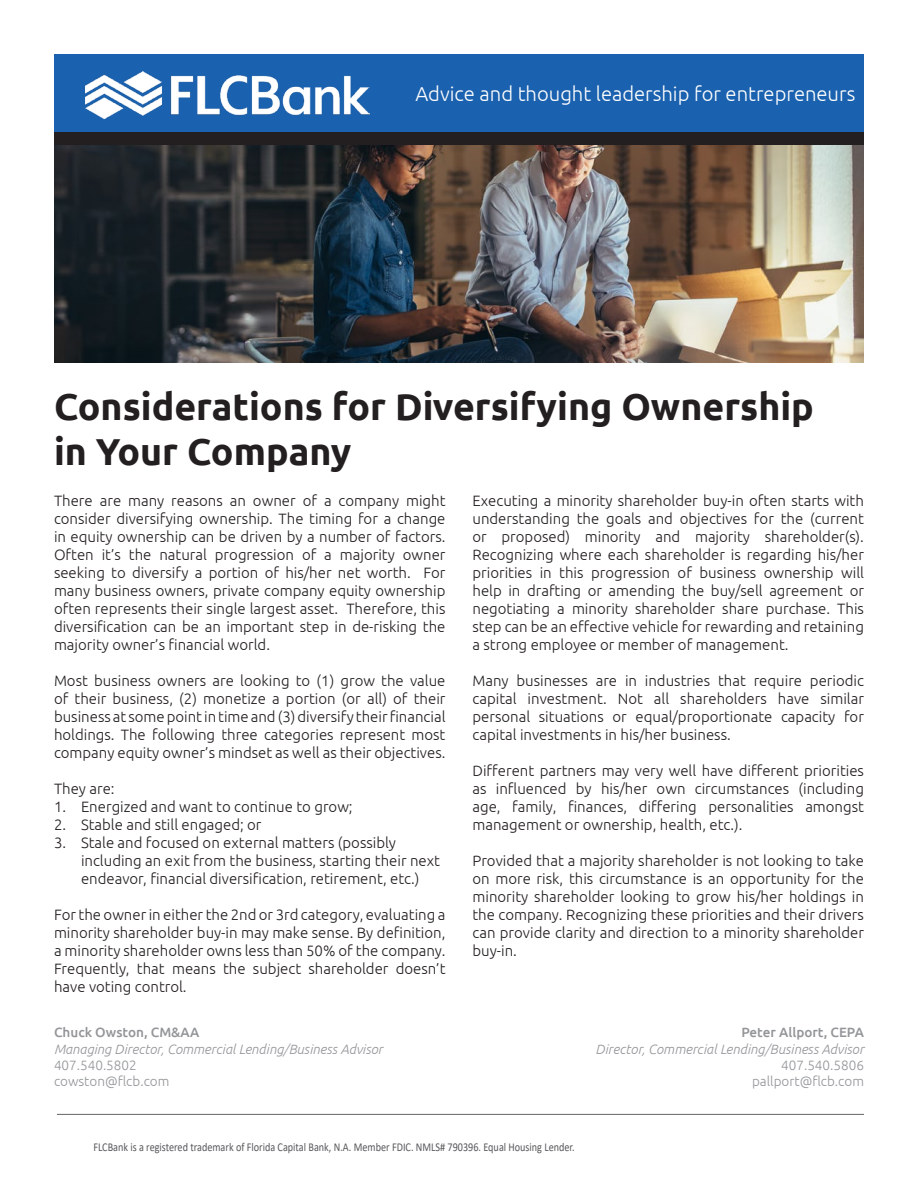
<style>
.page{position:relative;width:918px;height:1188px;background:#fff}
.page>*{position:absolute;margin:0;border:0;box-sizing:border-box;transform-origin:0 0}
.t1{font:700 37.5px "Ubuntu";color:#231f20}
.t2{font:300 20.25px "Ubuntu";color:#fff}
.t3{font:300 15px/18px "Ubuntu";color:#231f20;text-align:justify}
.t4{font:italic 300 13.5px "Ubuntu";color:#939598}
.t5{font:300 13.5px "Ubuntu";color:#939598}
.t6{font:500 13.5px "Ubuntu";color:#939598}
.Disclosures{font:12px "Calibri";color:#57585a;scale:.85 1}
</style>
<div class="page">
<div style="left:54px;top:68px;width:810px;height:77px;background:#231f20"></div>
<div style="left:54px;top:54px;width:810px;height:78px;background:#1a61af"></div>
<hr style="left:57px;top:1114px;width:807px;height:1px;background:#231f20">
<img style="left:85px;top:71px;width:285px;height:47px">
<img style="left:54px;top:145px;width:810px;height:217px">
<p class="t2" style="left:415px;top:82px;width:441px">Advice and thought leadership for entrepreneurs</p>
<p class="t1" style="left:54px;top:384px;width:761px">Considerations for Diversifying Ownership</p>
<p class="t1" style="left:54px;top:429px;width:299px">in Your Company</p>
<p class="t3" style="left:54px;top:491px;width:393px">There are many reasons an owner of a company might consider diversifying ownership. The timing for a change in equity ownership can be driven by a number of factors.<br>Often it’s the natural progression of a majority owner seeking to diversify a portion of his/her net worth. For many business owners, private company equity ownership often represents their single largest asset. Therefore, this diversification can be an important step in de-risking the majority owner’s financial world.</p>
<p class="t3" style="left:54px;top:671px;width:393px">Most business owners are looking to (1) grow the value of their business, (2) monetize a portion (or all) of their business at some point in time and (3) diversify their financial holdings. The following three categories represent most company equity owner’s mindset as well as their objectives.</p>
<p class="t3" style="left:54px;top:779px;width:62px">They are:</p>
<p class="t3" style="left:54px;top:797px;width:300px">1. Energized and want to continue to grow;</p>
<p class="t3" style="left:54px;top:815px;width:209px">2. Stable and still engaged; or</p>
<p class="t3" style="left:81px;top:833px;width:361px;text-align:left;text-indent:-27px">3. Stale and focused on external matters (possibly including an exit from the business, starting their next endeavor, financial diversification, retirement, etc.)</p>
<p class="t3" style="left:54px;top:905px;width:393px">For the owner in either the 2nd or 3rd category, evaluating a minority shareholder buy-in may make sense. By definition, a minority shareholder owns less than 50% of the company.<br>Frequently, that means the subject shareholder doesn’t have voting control.</p>
<p class="t3" style="left:472px;top:491px;width:393px">Executing a minority shareholder buy-in often starts with understanding the goals and objectives for the (current or proposed) minority and majority shareholder(s).<br>Recognizing where each shareholder is regarding his/her priorities in this progression of business ownership will help in drafting or amending the buy/sell agreement or negotiating a minority shareholder share purchase. This step can be an effective vehicle for rewarding and retaining a strong employee or member of management.</p>
<p class="t3" style="left:472px;top:671px;width:393px">Many businesses are in industries that require periodic capital investment. Not all shareholders have similar personal situations or equal/proportionate capacity for capital investments in his/her business.</p>
<p class="t3" style="left:472px;top:761px;width:393px">Different partners may very well have different priorities as influenced by his/her own circumstances (including age, family, finances, differing personalities amongst management or ownership, health, etc.).</p>
<p class="t3" style="left:472px;top:851px;width:393px">Provided that a majority shareholder is not looking to take on more risk, this circumstance is an opportunity for the minority shareholder looking to grow his/her holdings in the company. Recognizing these priorities and their drivers can provide clarity and direction to a minority shareholder buy-in.</p>
<p class="t6" style="left:54px;top:1024px;width:147px">Chuck Owston, CM&amp;AA</p>
<p class="t4" style="left:54px;top:1041px;width:330px">Managing Director, Commercial Lending/Business Advisor</p>
<p class="t5" style="left:54px;top:1057px;width:84px">407.540.5802</p>
<p class="t5" style="left:54px;top:1073px;width:117px">cowston@flcb.com</p>
<p class="Disclosures" style="left:93px;top:1139px;width:568px">FLCBank is a registered trademark of Florida Capital Bank, N.A. Member FDIC. NMLS# 790396. Equal Housing Lender.</p>
<p class="t6" style="left:742px;top:1024px;width:124px">Peter Allport, CEPA</p>
<p class="t4" style="left:596px;top:1041px;width:270px">Director, Commercial Lending/Business Advisor</p>
<p class="t5" style="left:781px;top:1057px;width:84px">407.540.5806</p>
<p class="t5" style="left:752px;top:1073px;width:113px">pallport@flcb.com</p>
</div>
